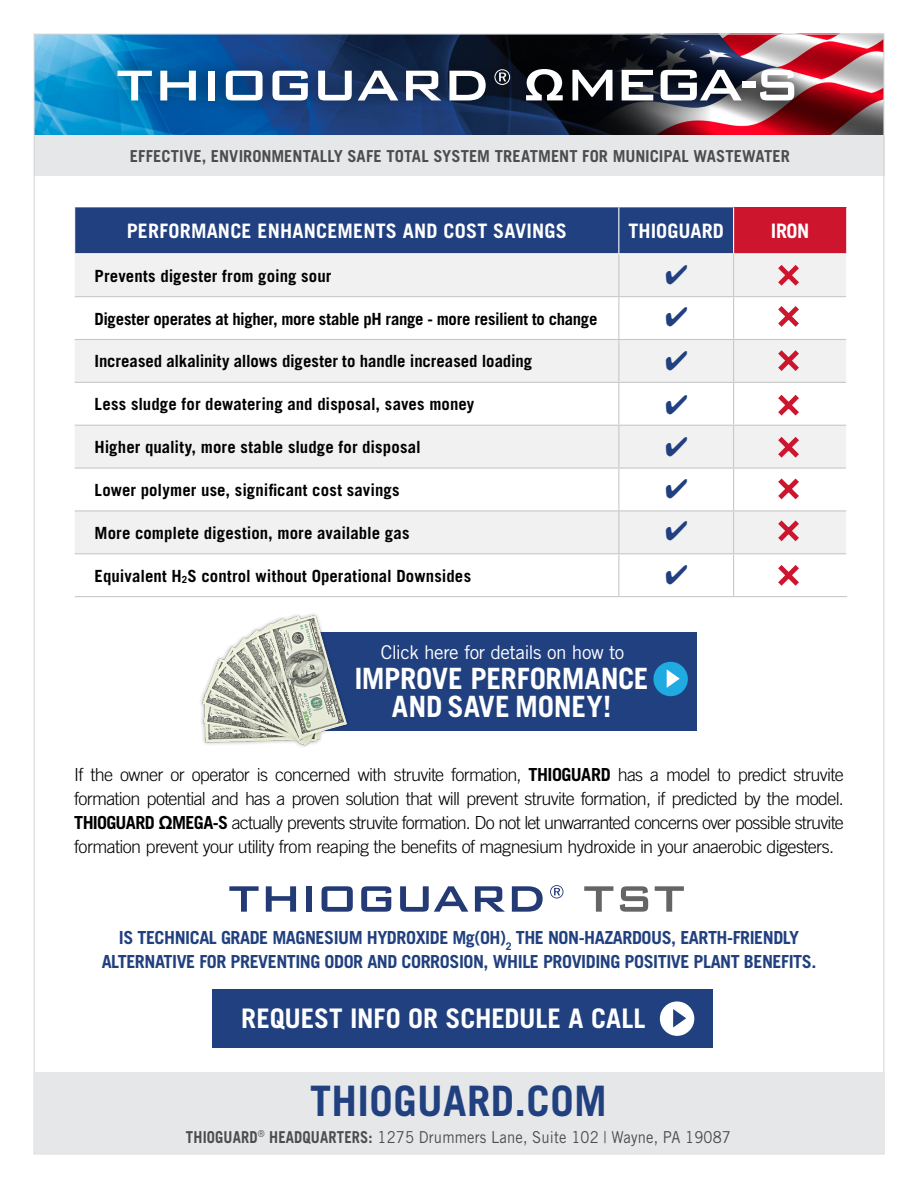
<style>
.page{position:relative;width:918px;height:1188px;background:#fff}
.page>*{position:absolute;margin:0;border:0;box-sizing:border-box;transform-origin:0 0}
.t1{font:700 42px "Trade Gothic";letter-spacing:.01em;color:#214080}
.t2{font:700 29.4px/28.5px "Trade Gothic";letter-spacing:-.01em;color:#fff;text-align:center}
.t3{font:700 27px "Trade Gothic";letter-spacing:-.005em;color:#fff}
.t4{font:27px/41.8px "Zapf Dingbats ITC";color:#214080;text-align:justify}
.t5{font:700 19.95px "Trade Gothic";letter-spacing:.01em;color:#fff}
.t6{font:18.9px "Trade Gothic";letter-spacing:-.025em;color:#fff}
.t7{font:300 18px/24px "Trade Gothic";letter-spacing:-.035em;color:#000;text-align:justify}
.t8{font:700 18px/24.3px "Trade Gothic";letter-spacing:-.025em;color:#214080;text-align:center}
.t9{font:700 16.8px "Trade Gothic";color:#000}
.t10{font:700 16.8px "Trade Gothic";letter-spacing:-.02em;color:#000}
.t11{font:700 16.5px "Trade Gothic";letter-spacing:.005em;color:#4d4d4f}
.t12{font:16.35px "Trade Gothic";letter-spacing:.01em;color:#4d4d4f;scale:.9 1}
.s1{font-size:9.75px}
.s2{font-weight:700}
.s3{font-family:"Arial";font-weight:700}
</style>
<div class="page">
<svg style="left:229px;top:886px;width:30px;height:26px"></svg>
<svg style="left:266px;top:886px;width:30px;height:26px"></svg>
<div style="left:306px;top:886px;width:6px;height:26px;background:#233a75"></div>
<svg style="left:322px;top:886px;width:31px;height:26px"></svg>
<svg style="left:361px;top:886px;width:30px;height:26px"></svg>
<svg style="left:400px;top:886px;width:68px;height:26px"></svg>
<svg style="left:475px;top:886px;width:30px;height:26px"></svg>
<svg style="left:512px;top:886px;width:31px;height:26px"></svg>
<svg style="left:550px;top:885px;width:13px;height:13px"></svg>
<svg style="left:584px;top:886px;width:29px;height:26px"></svg>
<svg style="left:620px;top:886px;width:28px;height:26px"></svg>
<svg style="left:655px;top:886px;width:29px;height:26px"></svg>
<div style="left:34px;top:135px;width:850px;height:41px;background:#e6e7e8"></div>
<img style="left:36px;top:36px;width:513px;height:99px">
<img style="left:549px;top:36px;width:333px;height:99px">
<div style="left:103px;top:53px;width:707px;height:63px;background:#000;opacity:.5"></div>
<svg style="left:118px;top:71px;width:34px;height:29px"></svg>
<svg style="left:160px;top:71px;width:36px;height:29px"></svg>
<div style="left:208px;top:71px;width:7px;height:29px;background:#fff"></div>
<svg style="left:226px;top:71px;width:37px;height:29px"></svg>
<svg style="left:272px;top:71px;width:36px;height:29px"></svg>
<svg style="left:318px;top:71px;width:34px;height:29px"></svg>
<svg style="left:358px;top:71px;width:40px;height:29px"></svg>
<svg style="left:406px;top:71px;width:35px;height:29px"></svg>
<svg style="left:449px;top:71px;width:37px;height:29px"></svg>
<svg style="left:494px;top:69px;width:16px;height:16px"></svg>
<svg style="left:572px;top:70px;width:40px;height:30px"></svg>
<svg style="left:622px;top:70px;width:31px;height:30px"></svg>
<svg style="left:661px;top:70px;width:81px;height:30px"></svg>
<div style="left:742px;top:82px;width:14px;height:6px;background:#fff"></div>
<svg style="left:760px;top:70px;width:34px;height:30px"></svg>
<svg style="left:526px;top:69px;width:37px;height:31px"></svg>
<div style="left:75px;top:207px;width:658px;height:46px;background:#214080"></div>
<div style="left:734px;top:207px;width:113px;height:47px;background:#ce152e"></div>
<div style="left:75px;top:254px;width:771px;height:214px;background:#f1f1f2"></div>
<svg style="left:75px;top:297px;width:771px;height:128px"></svg>
<svg style="left:75px;top:469px;width:771px;height:127px"></svg>
<hr style="left:75px;top:296px;width:544px;height:1px;background:#c7c8ca">
<hr style="left:619px;top:296px;width:115px;height:1px;background:#c7c8ca">
<hr style="left:734px;top:296px;width:112px;height:1px;background:#c7c8ca">
<hr style="left:75px;top:339px;width:544px;height:1px;background:#c7c8ca">
<hr style="left:619px;top:339px;width:115px;height:1px;background:#c7c8ca">
<hr style="left:734px;top:339px;width:112px;height:1px;background:#c7c8ca">
<hr style="left:75px;top:382px;width:544px;height:1px;background:#c7c8ca">
<hr style="left:619px;top:382px;width:115px;height:1px;background:#c7c8ca">
<hr style="left:734px;top:382px;width:112px;height:1px;background:#c7c8ca">
<hr style="left:75px;top:425px;width:544px;height:1px;background:#c7c8ca">
<hr style="left:619px;top:425px;width:115px;height:1px;background:#c7c8ca">
<hr style="left:734px;top:425px;width:112px;height:1px;background:#c7c8ca">
<hr style="left:75px;top:468px;width:544px;height:1px;background:#c7c8ca">
<hr style="left:619px;top:468px;width:115px;height:1px;background:#c7c8ca">
<hr style="left:734px;top:468px;width:112px;height:1px;background:#c7c8ca">
<hr style="left:75px;top:510px;width:544px;height:1px;background:#c7c8ca">
<hr style="left:619px;top:510px;width:115px;height:1px;background:#c7c8ca">
<hr style="left:734px;top:510px;width:112px;height:1px;background:#c7c8ca">
<hr style="left:75px;top:553px;width:544px;height:1px;background:#c7c8ca">
<hr style="left:619px;top:553px;width:115px;height:1px;background:#c7c8ca">
<hr style="left:734px;top:553px;width:112px;height:1px;background:#c7c8ca">
<hr style="left:75px;top:596px;width:544px;height:1px;background:#c7c8ca">
<hr style="left:619px;top:596px;width:115px;height:1px;background:#c7c8ca">
<hr style="left:734px;top:596px;width:113px;height:1px;background:#c7c8ca">
<hr style="left:846px;top:207px;width:1px;height:46px;background:#fff">
<hr style="left:734px;top:253px;width:113px;height:1px;background:#fff">
<hr style="left:618px;top:207px;width:1px;height:46px;background:#fff">
<hr style="left:618px;top:254px;width:1px;height:42px;background:#c7c8ca">
<hr style="left:618px;top:297px;width:1px;height:42px;background:#c7c8ca">
<hr style="left:618px;top:340px;width:1px;height:42px;background:#c7c8ca">
<hr style="left:618px;top:383px;width:1px;height:42px;background:#c7c8ca">
<hr style="left:618px;top:426px;width:1px;height:42px;background:#c7c8ca">
<hr style="left:618px;top:469px;width:1px;height:41px;background:#c7c8ca">
<hr style="left:618px;top:511px;width:1px;height:42px;background:#c7c8ca">
<hr style="left:618px;top:554px;width:1px;height:42px;background:#c7c8ca">
<hr style="left:733px;top:254px;width:1px;height:42px;background:#c7c8ca">
<hr style="left:733px;top:297px;width:1px;height:42px;background:#c7c8ca">
<hr style="left:733px;top:340px;width:1px;height:42px;background:#c7c8ca">
<hr style="left:733px;top:383px;width:1px;height:42px;background:#c7c8ca">
<hr style="left:733px;top:426px;width:1px;height:42px;background:#c7c8ca">
<hr style="left:733px;top:469px;width:1px;height:41px;background:#c7c8ca">
<hr style="left:733px;top:511px;width:1px;height:42px;background:#c7c8ca">
<hr style="left:733px;top:554px;width:1px;height:42px;background:#c7c8ca">
<svg style="left:776px;top:263px;width:25px;height:25px"></svg>
<svg style="left:776px;top:304px;width:25px;height:25px"></svg>
<svg style="left:776px;top:348px;width:25px;height:25px"></svg>
<svg style="left:776px;top:393px;width:25px;height:25px"></svg>
<svg style="left:776px;top:435px;width:25px;height:25px"></svg>
<svg style="left:776px;top:476px;width:25px;height:25px"></svg>
<svg style="left:776px;top:518px;width:25px;height:25px"></svg>
<svg style="left:776px;top:563px;width:25px;height:25px"></svg>
<div style="left:267px;top:632px;width:430px;height:98px;background:#214080"></div>
<div style="left:653px;top:662px;width:35px;height:34px;background:#20aae2;border-radius:50%"></div>
<svg style="left:667px;top:669px;width:13px;height:19px"></svg>
<div style="left:198px;top:612px;width:153px;height:137px;background:#000;opacity:.35"></div>
<img style="left:200px;top:613px;width:149px;height:133px">
<div style="left:213px;top:989px;width:500px;height:59px;background:#214080"></div>
<div style="left:660px;top:1001px;width:34px;height:35px;background:#fff;border-radius:50%"></div>
<svg style="left:673px;top:1009px;width:13px;height:19px"></svg>
<div style="left:34px;top:1072px;width:851px;height:81px;background:#e6e7e8"></div>
<svg style="left:666px;top:265px;width:21px;height:61px"></svg>
<svg style="left:666px;top:350px;width:21px;height:65px"></svg>
<svg style="left:666px;top:565px;width:21px;height:20px"></svg>
<p class="t11" style="left:130px;top:146px;width:661px">EFFECTIVE, ENVIRONMENTALLY SAFE TOTAL SYSTEM TREATMENT FOR MUNICIPAL WASTEWATER</p>
<p class="t5" style="left:127px;top:219px;width:442px">PERFORMANCE ENHANCEMENTS AND COST SAVINGS</p>
<p class="t5" style="left:629px;top:219px;width:97px">THIOGUARD</p>
<p class="t5" style="left:771px;top:219px;width:40px">IRON</p>
<p class="t9" style="left:95px;top:265px;width:238px">Prevents digester from going sour</p>
<p class="t10" style="left:95px;top:308px;width:504px">Digester operates at higher, more stable pH range - more resilient to change</p>
<p class="t9" style="left:95px;top:351px;width:439px">Increased alkalinity allows digester to handle increased loading</p>
<p class="t9" style="left:95px;top:394px;width:381px">Less sludge for dewatering and disposal, saves money</p>
<p class="t9" style="left:95px;top:437px;width:328px">Higher quality, more stable sludge for disposal</p>
<p class="t9" style="left:95px;top:480px;width:307px">Lower polymer use, significant cost savings</p>
<p class="t9" style="left:95px;top:523px;width:316px">More complete digestion, more available gas</p>
<p class="t9" style="left:95px;top:565px;width:378px">Equivalent H<span class="s1">2</span>S control without Operational Downsides</p>
<h3 class="t4" style="left:665px;top:426px;width:24px">✔ ✔ ✔</h3>
<p class="t6" style="left:381px;top:640px;width:245px">Click here for details on how to</p>
<h2 class="t2" style="left:355px;top:664px;width:296px">IMPROVE PERFORMANCE<br>AND SAVE MONEY!</h2>
<p class="t7" style="left:74px;top:762px;width:771px">If the owner or operator is concerned with struvite formation, <span class="s2">THIOGUARD</span> has a model to predict struvite formation potential and has a proven solution that will prevent struvite formation, if predicted by the model.<br><span class="s2">THIOGUARD</span> <span class="s3">Ω</span><span class="s2">MEGA-S</span> actually prevents struvite formation. Do not let unwarranted concerns over possible struvite formation prevent your utility from reaping the benefits of magnesium hydroxide in your anaerobic digesters.</p>
<p class="t8" style="left:102px;top:925px;width:716px">IS TECHNICAL GRADE MAGNESIUM HYDROXIDE Mg(OH)<sub>2</sub> THE NON-HAZARDOUS, EARTH-FRIENDLY<br>ALTERNATIVE FOR PREVENTING ODOR AND CORROSION, WHILE PROVIDING POSITIVE PLANT BENEFITS.</p>
<h3 class="t3" style="left:241px;top:1002px;width:406px">REQUEST INFO OR SCHEDULE A CALL</h3>
<h1 class="t1" style="left:310px;top:1075px;width:298px">THIOGUARD.COM</h1>
<p class="t12" style="left:186px;top:1127px;width:607px"><span class="s2">THIOGUARD</span><sup>®</sup> <span class="s2">HEADQUARTERS:</span> 1275 Drummers Lane, Suite 102 | Wayne, PA 19087</p>
</div>
